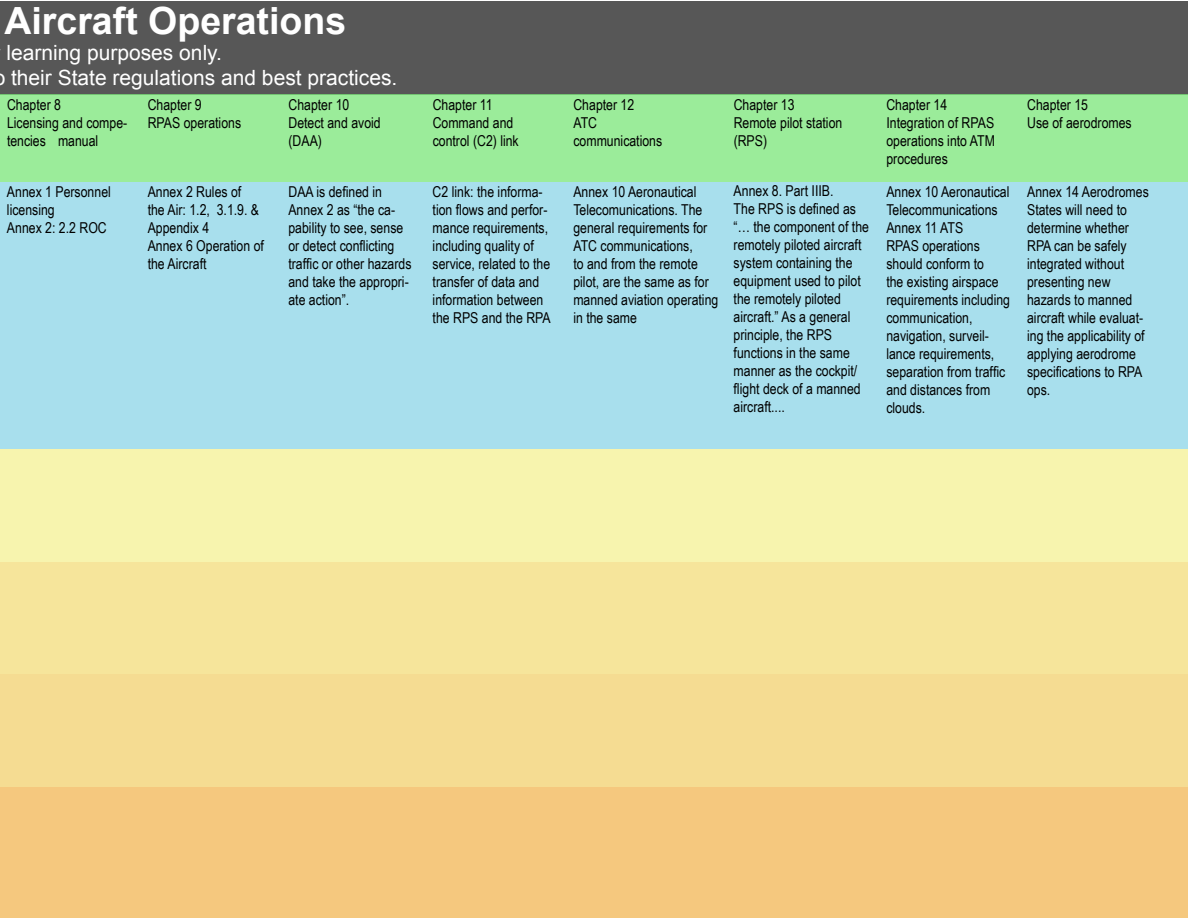
<style>
.page{position:relative;width:1188px;height:918px;background:#fff}
.page>*{position:absolute;margin:0;border:0;box-sizing:border-box;transform-origin:0 0}
.t1{font:700 37.5px "Arial";color:#fff}
.t2{font:21px/25.2px "Arial";color:#fff}
.t3{font:15px/18px "Arial Narrow";color:#000}
</style>
<div class="page">
<div style="left:0;top:674px;width:1188px;height:113px;background:#f5dc92"></div>
<div style="left:0;top:562px;width:1188px;height:112px;background:#f6e59b"></div>
<div style="left:0;top:449px;width:1188px;height:113px;background:#f7f4ae"></div>
<div style="left:0;top:182px;width:1188px;height:267px;background:#a8dfed"></div>
<div style="left:0;top:1px;width:1188px;height:93px;background:#575757"></div>
<div style="left:1px;top:787px;width:1187px;height:131px;background:#f5c87e"></div>
<div style="left:1px;top:94px;width:1187px;height:88px;background:#9bec9a"></div>
<h1 class="t1" style="left:4px;top:-4px;width:343px">Aircraft Operations</h1>
<h2 class="t2" style="left:7px;top:40px;width:392px">learning purposes only.<br>their State regulations and best practices.</h2>
<p class="t3" style="left:7px;top:95px;width:122px">Chapter 8<br>Licensing and compe&shy;tencies manual</p>
<p class="t3" style="left:148px;top:95px;width:95px">Chapter 9<br>RPAS operations</p>
<p class="t3" style="left:289px;top:95px;width:94px">Chapter 10<br>Detect and avoid (DAA)</p>
<p class="t3" style="left:433px;top:95px;width:88px">Chapter 11<br>Command and control (C2) link</p>
<p class="t3" style="left:573px;top:95px;width:90px">Chapter 12<br>ATC communications</p>
<p class="t3" style="left:734px;top:95px;width:110px">Chapter 13<br>Remote pilot station (RPS)</p>
<p class="t3" style="left:886px;top:95px;width:110px">Chapter 14<br>Integration of RPAS operations into ATM procedures</p>
<p class="t3" style="left:1027px;top:95px;width:106px">Chapter 15<br>Use of aerodromes</p>
<p class="t3" style="left:7px;top:182px;width:105px">Annex 1 Personnel licensing<br>Annex 2: 2.2 ROC</p>
<p class="t3" style="left:148px;top:182px;width:118px">Annex 2 Rules of<br>the Air: 1.2, 3.1.9. &amp;<br>Appendix 4<br>Annex 6 Operation of the Aircraft</p>
<p class="t3" style="left:288px;top:182px;width:125px">DAA is defined in<br>Annex 2 as “the ca&shy;pability to see, sense or detect conflicting traffic or other hazards and take the appropri&shy;ate action”.</p>
<p class="t3" style="left:433px;top:182px;width:120px">C2 link: the informa&shy;tion flows and perfor&shy;mance requirements, including quality of service, related to the transfer of data and information between the RPS and the RPA</p>
<p class="t3" style="left:573px;top:182px;width:146px">Annex 10 Aeronautical<br>Telecomunications. The general requirements for<br>ATC communications,<br>to and from the remote pilot, are the same as for manned aviation operating in the same</p>
<p class="t3" style="left:734px;top:182px;width:137px">Annex 8. Part IIIB.<br>The RPS is defined as “… the component of the remotely piloted aircraft system containing the equipment used to pilot the remotely piloted aircraft.” As a general principle, the RPS functions in the same manner as the cockpit/ flight deck of a manned aircraft....</p>
<p class="t3" style="left:886px;top:182px;width:125px">Annex 10 Aeronautical<br>Telecommunications<br>Annex 11 ATS<br>RPAS operations should conform to<br>the existing airspace requirements including communication, navigation, surveil&shy;lance requirements, separation from traffic and distances from clouds.</p>
<p class="t3" style="left:1027px;top:182px;width:123px">Annex 14 Aerodromes<br>States will need to determine whether<br>RPA can be safely integrated without presenting new hazards to manned aircraft while evaluat&shy;ing the applicability of applying aerodrome specifications to RPA ops.</p>
</div>
